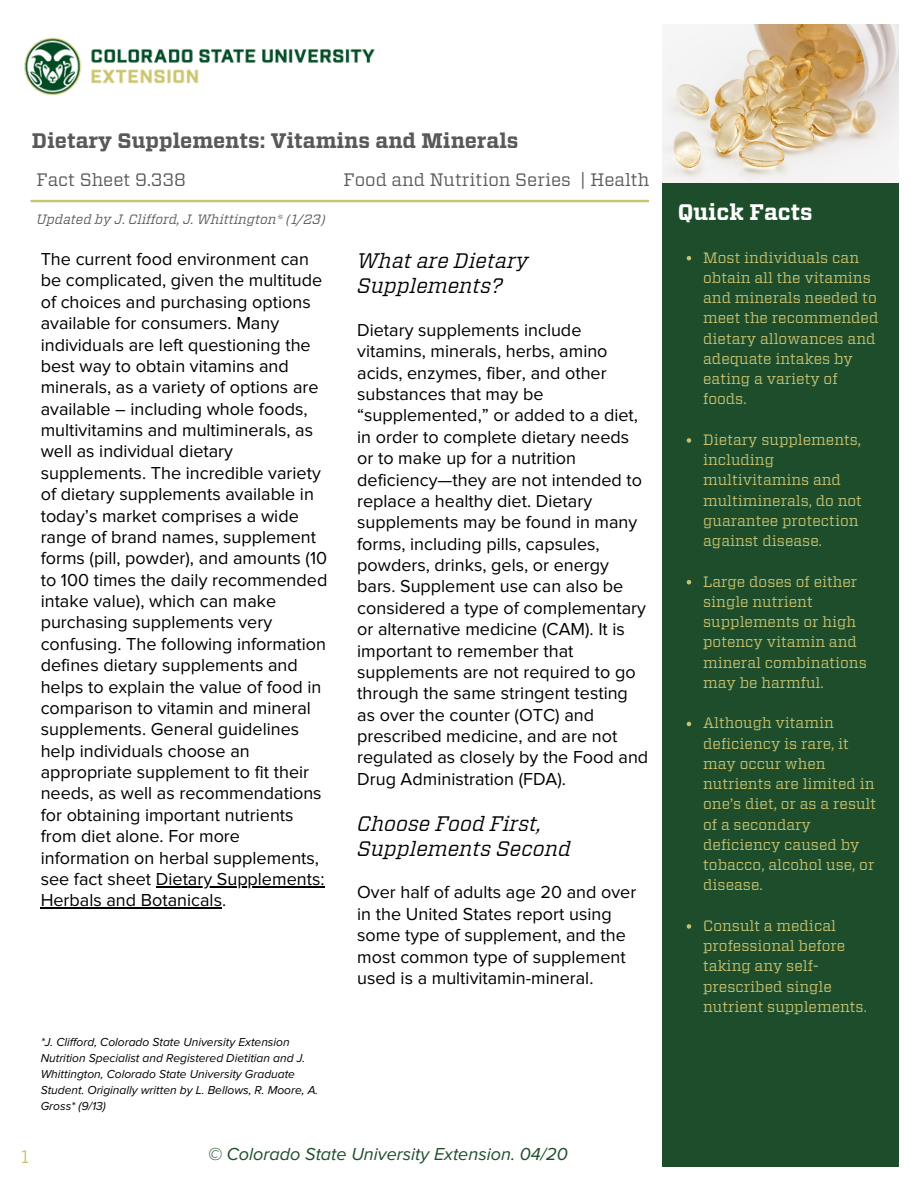
<style>
.page{position:relative;width:918px;height:1188px;background:#fff}
.page>*{position:absolute;margin:0;border:0;box-sizing:border-box;transform-origin:0 0}
.t1{font:700 22.5px "Vitesse";color:#fff}
.t2{font:italic 21px/24.8px "Vitesse";color:#000}
.t3{font:700 21px "Vitesse";color:#59595b}
.t4{font:18px/21.3px "Proxima Nova";color:#000}
.t5{font:18px "Vitesse";color:#59595b}
.t6{font:italic 18px "Proxima Nova";color:#1e4d2b}
.t7{font:18px "Vitesse";color:#c8c372}
.t8{font:15px/20.2px "Vitesse";color:#c8c372}
.t9{font:italic 13.5px "Vitesse";color:#59595b}
.t10{font:italic 12px/16px "Proxima Nova";color:#000}
</style>
<div class="page">
<div style="left:662px;top:25px;width:237px;height:1141px;background:#1e4d2b"></div>
<img style="left:662px;top:25px;width:236px;height:157px">
<img style="left:24px;top:37px;width:351px;height:59px">
<svg style="left:31px;top:200px;width:618px;height:2px"></svg>
<svg style="left:687px;top:256px;width:4px;height:4px"></svg>
<svg style="left:687px;top:438px;width:4px;height:5px"></svg>
<svg style="left:687px;top:580px;width:4px;height:4px"></svg>
<svg style="left:687px;top:722px;width:4px;height:4px"></svg>
<svg style="left:687px;top:924px;width:4px;height:5px"></svg>
<hr style="left:156px;top:886px;width:169px;height:1px;background:#000">
<hr style="left:41px;top:907px;width:181px;height:2px;background:#000">
<p class="t3" style="left:32px;top:128px;width:488px">Dietary Supplements: Vitamins and Minerals</p>
<p class="t5" style="left:36px;top:169px;width:151px">Fact Sheet 9.338</p>
<p class="t5" style="left:344px;top:169px;width:307px">Food and Nutrition Series | Health</p>
<p class="t9" style="left:36px;top:211px;width:291px">Updated by J. Clifford, J. Whittington* (1/23)</p>
<p class="t4" style="left:41px;top:249px;width:288px">The current food environment can be complicated, given the multitude of choices and purchasing options available for consumers. Many individuals are left questioning the best way to obtain vitamins and minerals, as a variety of options are available – including whole foods, multivitamins and multiminerals, as well as individual dietary supplements. The incredible variety of dietary supplements available in today’s market comprises a wide range of brand names, supplement forms (pill, powder), and amounts (10 to 100 times the daily recommended intake value), which can make purchasing supplements very confusing. The following information defines dietary supplements and helps to explain the value of food in comparison to vitamin and mineral supplements. General guidelines help individuals choose an appropriate supplement to fit their needs, as well as recommendations for obtaining important nutrients from diet alone. For more information on herbal supplements, see fact sheet Dietary Supplements:<br>Herbals and Botanicals.</p>
<p class="t2" style="left:357px;top:248px;width:173px">What are Dietary<br>Supplements?</p>
<p class="t4" style="left:357px;top:320px;width:293px">Dietary supplements include vitamins, minerals, herbs, amino acids, enzymes, fiber, and other substances that may be “supplemented,” or added to a diet, in order to complete dietary needs or to make up for a nutrition deficiency—they are not intended to replace a healthy diet. Dietary supplements may be found in many forms, including pills, capsules, powders, drinks, gels, or energy bars. Supplement use can also be considered a type of complementary or alternative medicine (CAM). It is important to remember that supplements are not required to go through the same stringent testing as over the counter (OTC) and prescribed medicine, and are not regulated as closely by the Food and<br>Drug Administration (FDA).</p>
<p class="t2" style="left:357px;top:811px;width:215px">Choose Food First,<br>Supplements Second</p>
<p class="t4" style="left:357px;top:882px;width:281px">Over half of adults age 20 and over in the United States report using some type of supplement, and the most common type of supplement used is a multivitamin-mineral.</p>
<p class="t10" style="left:41px;top:1034px;width:279px">*J. Clifford, Colorado State University Extension Nutrition Specialist and Registered Dietitian and J.<br>Whittington, Colorado State University Graduate Student. Originally written by L. Bellows, R. Moore, A.<br>Gross* (9/13)</p>
<p class="t7" style="left:21px;top:1146px;width:10px">1</p>
<p class="t6" style="left:208px;top:1143px;width:361px">© Colorado State University Extension. 04/20</p>
<p class="t1" style="left:678px;top:198px;width:136px">Quick Facts</p>
<p class="t8" style="left:703px;top:247px;width:177px">Most individuals can obtain all the vitamins and minerals needed to meet the recommended dietary allowances and adequate intakes by eating a variety of foods.</p>
<p class="t8" style="left:703px;top:429px;width:160px">Dietary supplements, including multivitamins and multiminerals, do not guarantee protection against disease.</p>
<p class="t8" style="left:703px;top:571px;width:165px">Large doses of either single nutrient supplements or high potency vitamin and mineral combinations may be harmful.</p>
<p class="t8" style="left:703px;top:713px;width:175px">Although vitamin deficiency is rare, it may occur when nutrients are limited in one’s diet, or as a result of a secondary deficiency caused by tobacco, alcohol use, or disease.</p>
<p class="t8" style="left:703px;top:915px;width:165px">Consult a medical professional before taking any self&shy;prescribed single nutrient supplements.</p>
</div>
